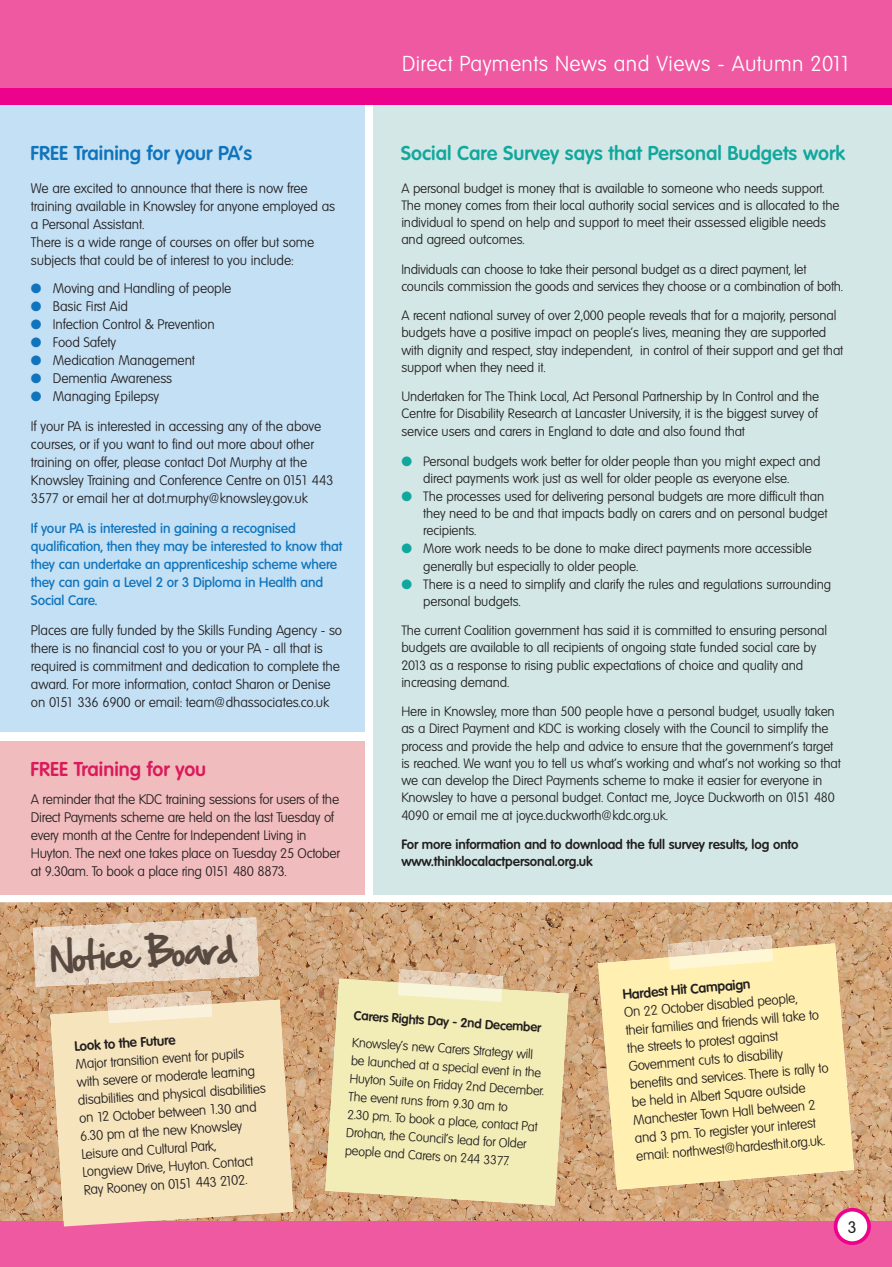
<style>
.page{position:relative;width:892px;height:1267px;background:#fff}
.page>*{position:absolute;margin:0;border:0;box-sizing:border-box;transform-origin:0 0}
.t1{font:34.05px "Hand Of Sean";color:#594a41}
.t2{font:300 21px "Volkswagen";letter-spacing:.02em;color:#fff}
.t3{font:600 19.5px "Volkswagen";color:#12a79d}
.t4{font:600 19.5px "Volkswagen";color:#1074bc}
.t5{font:600 19.5px "Volkswagen";color:#d91a5b}
.t6{font:300 16.5px "VAG Rounded";color:#231f20}
.t7{font:300 13.5px/18px "Volkswagen";letter-spacing:-.01em;color:#231f20}
.t8{font:500 13.5px/18px "Volkswagen";letter-spacing:-.01em;color:#1074bc}
.t9{font:600 13.5px "Volkswagen";color:#231f20}
.t10{font:300 13.2px/17.2px "Volkswagen";letter-spacing:-.01em;color:#231f20}
.t11{font:600 13.2px/17.2px "Volkswagen";letter-spacing:-.01em;color:#231f20}
.t12{font:300 12.75px/18px "Volkswagen";color:#231f20}
.t13{font:600 12.75px "Volkswagen";color:#231f20}
.s1{color:#1074bc}
.s2{color:#12a79d}
</style>
<div class="page">
<img style="left:0;top:902px;width:892px;height:319px">
<div style="left:0;top:105px;width:365px;height:627px;background:#c3e0f4"></div>
<div style="left:0;top:741px;width:365px;height:154px;background:#f1bcbd"></div>
<div style="left:373px;top:105px;width:519px;height:790px;background:#d3e8e6"></div>
<div style="left:0;top:1221px;width:892px;height:46px;background:#ef59a1"></div>
<div style="left:0;top:0;width:892px;height:105px;background:#ed028c"></div>
<div style="left:0;top:0;width:892px;height:88px;background:#ef59a1"></div>
<div style="left:835px;top:1210px;width:34px;height:33px;background:#fff;border-radius:50%"></div>
<div style="left:834px;top:1208px;width:37px;height:37px;border:4px solid #ed028c;border-radius:50%"></div>
<img style="left:33px;top:917px;width:226px;height:69px">
<svg style="left:50px;top:1000px;width:243px;height:226px;background:#f1dbb5"></svg>
<img style="left:107px;top:991px;width:105px;height:20px">
<svg style="left:108px;top:1004px;width:104px;height:19px;background:#f5e8d0"></svg>
<svg style="left:325px;top:979px;width:243px;height:227px;background:#eee4b0"></svg>
<img style="left:399px;top:969px;width:104px;height:20px">
<svg style="left:398px;top:982px;width:104px;height:20px;background:#f3eccc"></svg>
<svg style="left:598px;top:943px;width:256px;height:247px;background:#f8e5a9"></svg>
<img style="left:668px;top:935px;width:104px;height:22px">
<svg style="left:669px;top:949px;width:104px;height:21px;background:#f9edc7"></svg>
<h3 class="t4" style="left:31px;top:142px;width:223px">FREE Training for your PA’s</h3>
<p class="t7" style="left:31px;top:179px;width:306px">We are excited to announce that there is now free training available in Knowsley for anyone employed as a Personal Assistant.<br>There is a wide range of courses on offer but some subjects that could be of interest to you include:</p>
<p class="t7" style="left:31px;top:280px;width:202px"><span class="s1">●</span> Moving and Handling of people</p>
<p class="t7" style="left:31px;top:297px;width:99px"><span class="s1">●</span> Basic First Aid</p>
<p class="t7" style="left:31px;top:315px;width:185px"><span class="s1">●</span> Infection Control &amp; Prevention</p>
<p class="t7" style="left:31px;top:333px;width:87px"><span class="s1">●</span> Food Safety</p>
<p class="t7" style="left:31px;top:351px;width:165px"><span class="s1">●</span> Medication Management</p>
<p class="t7" style="left:31px;top:369px;width:143px"><span class="s1">●</span> Dementia Awareness</p>
<p class="t7" style="left:31px;top:387px;width:130px"><span class="s1">●</span> Managing Epilepsy</p>
<p class="t7" style="left:31px;top:417px;width:304px">If your PA is interested in accessing any of the above courses, or if you want to find out more about other training on offer, please contact Dot Murphy at the Knowsley Training and Conference Centre on 0151 443<br>3577 or email her at dot.murphy@knowsley.gov.uk</p>
<p class="t8" style="left:31px;top:519px;width:313px">If your PA is interested in gaining a recognised qualification, then they may be interested to know that they can undertake an apprenticeship scheme where they can gain a Level 2 or 3 Diploma in Health and Social Care.</p>
<p class="t7" style="left:31px;top:621px;width:313px">Places are fully funded by the Skills Funding Agency - so there is no financial cost to you or your PA - all that is required is commitment and dedication to complete the award. For more information, contact Sharon or Denise on 0151 336 6900 or email: team@dhassociates.co.uk</p>
<h3 class="t5" style="left:31px;top:757px;width:177px">FREE Training for you</h3>
<p class="t7" style="left:31px;top:790px;width:310px">A reminder that the KDC training sessions for users of the Direct Payments scheme are held on the last Tuesday of every month at the Centre for Independent Living in Huyton. The next one takes place on Tuesday 25 October at 9.30am. To book a place ring 0151 480 8873.</p>
<h1 class="t1" style="left:50px;top:927px;width:186px;rotate:-3deg">Notice Board</h1>
<h2 class="t2" style="left:402px;top:52px;width:450px">Direct Payments News and Views - Autumn 2011</h2>
<h3 class="t3" style="left:401px;top:142px;width:445px">Social Care Survey says that Personal Budgets work</h3>
<p class="t10" style="left:401px;top:179px;width:440px">A personal budget is money that is available to someone who needs support.<br>The money comes from their local authority social services and is allocated to the individual to spend on help and support to meet their assessed eligible needs and agreed outcomes.</p>
<p class="t10" style="left:401px;top:260px;width:443px">Individuals can choose to take their personal budget as a direct payment, let councils commission the goods and services they choose or a combination of both.</p>
<p class="t10" style="left:401px;top:307px;width:443px">A recent national survey of over 2,000 people reveals that for a majority, personal budgets have a positive impact on people's lives, meaning they are supported with dignity and respect, stay independent, in control of their support and get that support when they need it.</p>
<p class="t10" style="left:401px;top:388px;width:419px;text-align:justify">Undertaken for The Think Local, Act Personal Partnership by In Control and the Centre for Disability Research at Lancaster University, it is the biggest survey of service users and carers in England to date and also found that</p>
<p class="t10" style="left:423px;top:452px;width:399px;text-indent:-22px"><span class="s2">●</span> Personal budgets work better for older people than you might expect and direct payments work just as well for older people as everyone else.</p>
<p class="t10" style="left:423px;top:488px;width:406px;text-indent:-22px"><span class="s2">●</span> The processes used for delivering personal budgets are more difficult than they need to be and that impacts badly on carers and on personal budget recipients.</p>
<p class="t10" style="left:423px;top:540px;width:390px;text-indent:-22px"><span class="s2">●</span> More work needs to be done to make direct payments more accessible generally but especially to older people.</p>
<p class="t10" style="left:423px;top:575px;width:409px;text-indent:-22px"><span class="s2">●</span> There is a need to simplify and clarify the rules and regulations surrounding personal budgets.</p>
<p class="t10" style="left:401px;top:622px;width:427px">The current Coalition government has said it is committed to ensuring personal budgets are available to all recipients of ongoing state funded social care by 2013 as a response to rising public expectations of choice and quality and increasing demand.</p>
<p class="t10" style="left:401px;top:703px;width:441px">Here in Knowsley, more than 500 people have a personal budget, usually taken as a Direct Payment and KDC is working closely with the Council to simplify the process and provide the help and advice to ensure that the government’s target is reached. We want you to tell us what’s working and what’s not working so that we can develop the Direct Payments scheme to make it easier for everyone in Knowsley to have a personal budget. Contact me, Joyce Duckworth on 0151 480<br>4090 or email me at joyce.duckworth@kdc.org.uk.</p>
<p class="t11" style="left:401px;top:835px;width:399px">For more information and to download the full survey results, log onto www.thinklocalactpersonal.org.uk</p>
<p class="t9" style="left:74px;top:1038px;width:103px;rotate:-4deg">Look to the Future</p>
<p class="t7" style="left:74px;top:1056px;width:190px;rotate:-4deg">Major transition event for pupils with severe or moderate learning disabilities and physical disabilities on 12 October between 1.30 and<br>6.30 pm at the new Knowsley<br>Leisure and Cultural Park,<br>Longview Drive, Huyton. Contact<br>Ray Rooney on 0151 443 2102.</p>
<p class="t13" style="left:354px;top:1007px;width:189px;rotate:4deg">Carers Rights Day - 2nd December</p>
<p class="t12" style="left:353px;top:1033px;width:197px;rotate:4deg">Knowsley’s new Carers Strategy will be launched at a special event in the Huyton Suite on Friday 2nd December.<br>The event runs from 9.30 am to<br>2.30 pm. To book a place, contact Pat Drohan, the Council’s lead for Older people and Carers on 244 3377.</p>
<p class="t9" style="left:622px;top:986px;width:130px;rotate:-5deg">Hardest Hit Campaign</p>
<p class="t7" style="left:623px;top:1004px;width:201px;rotate:-5deg">On 22 October disabled people, their families and friends will take to the streets to protest against Government cuts to disability benefits and services. There is rally to be held in Albert Square outside Manchester Town Hall between 2 and 3 pm. To register your interest email: northwest@hardesthit.org.uk.</p>
<p class="t6" style="left:848px;top:1217px;width:10px">3</p>
</div>
